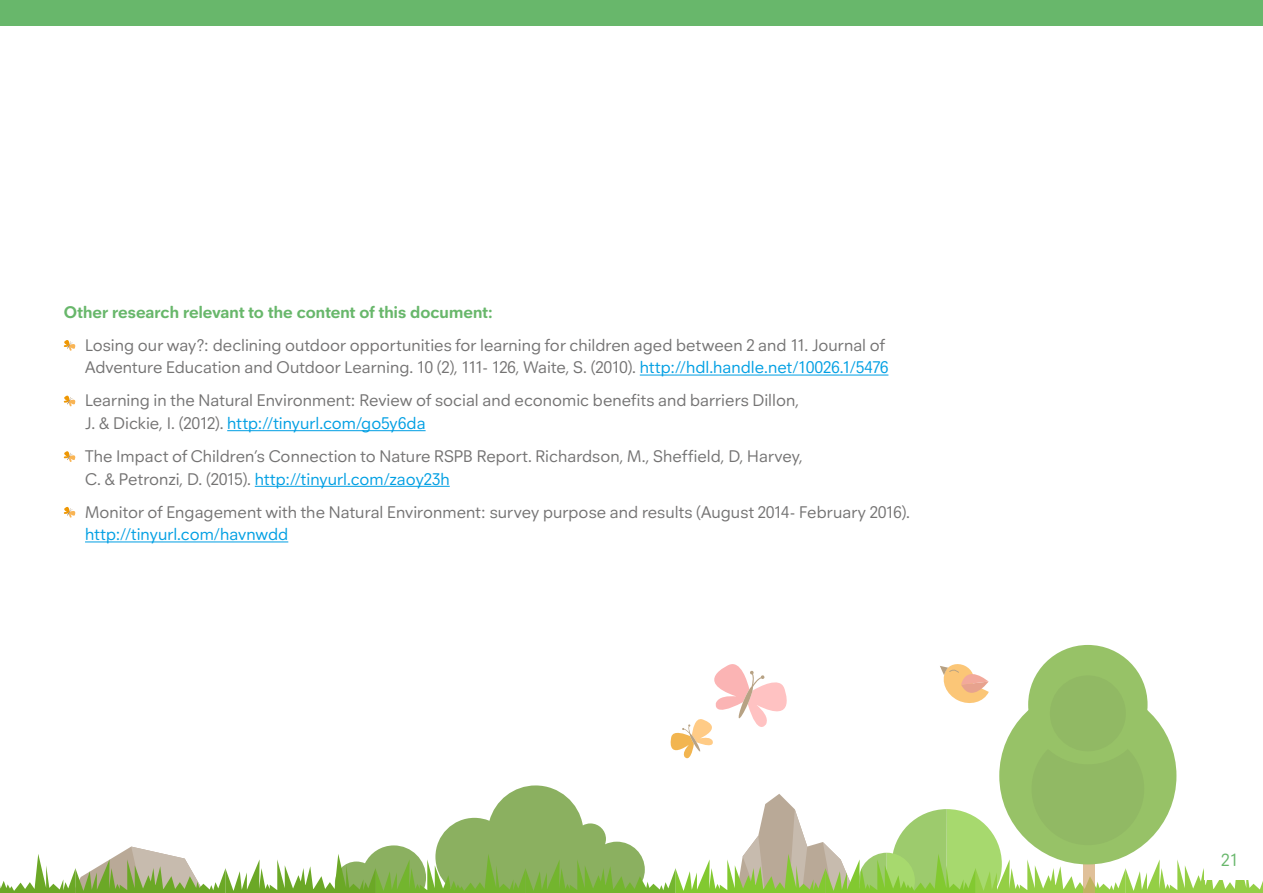
<style>
.page{position:relative;width:1263px;height:893px;background:#fff}
.page>*{position:absolute;margin:0;border:0;box-sizing:border-box;transform-origin:0 0}
.t1{font:18px "Neuzeitfor Plymouth";color:#68b76b}
.t2{font:17.25px/22.5px "Neuzeitfor Plymouth";color:#747373}
.t3{font:700 17.25px "Neuzeitfor Plymouth";letter-spacing:.005em;color:#68b76b}
.t4{font:17.25px "Neuzeitfor Plymouth";letter-spacing:.005em;color:#009fe3}
.s1{color:#009fe3}
</style>
<div class="page">
<svg style="left:0;top:785px;width:1263px;height:108px"></svg>
<svg style="left:670px;top:664px;width:117px;height:95px"></svg>
<svg style="left:940px;top:664px;width:49px;height:39px"></svg>
<svg style="left:1084px;top:864px;width:11px;height:29px"></svg>
<div style="left:999px;top:687px;width:177px;height:177px;background:#97c267;border-radius:50%"></div>
<div style="left:1031px;top:732px;width:113px;height:113px;background:#91b964;border-radius:50%"></div>
<div style="left:1028px;top:645px;width:119px;height:119px;background:#97c267;border-radius:50%"></div>
<div style="left:1050px;top:675px;width:76px;height:76px;background:#91b964;border-radius:50%"></div>
<div style="left:0;top:0;width:1263px;height:26px;background:#68b76b"></div>
<hr style="left:640px;top:375px;width:248px;height:1px;background:#009fe3">
<hr style="left:227px;top:430px;width:199px;height:1px;background:#009fe3">
<hr style="left:255px;top:486px;width:195px;height:1px;background:#009fe3">
<hr style="left:85px;top:541px;width:203px;height:1px;background:#009fe3">
<svg style="left:63px;top:340px;width:13px;height:11px"></svg>
<svg style="left:63px;top:395px;width:13px;height:12px"></svg>
<svg style="left:63px;top:451px;width:13px;height:11px"></svg>
<svg style="left:63px;top:506px;width:13px;height:12px"></svg>
<div style="left:1204px;top:841px;width:59px;height:38px;background:#fff"></div>
<p class="t3" style="left:64px;top:301px;width:431px">Other research relevant to the content of this document:</p>
<p class="t2" style="left:85px;top:334px;width:805px">Losing our way?: declining outdoor opportunities for learning for children aged between 2 and 11. Journal of<br>Adventure Education and Outdoor Learning. 10 (2), 111- 126, Waite, S. (2010). <span class="s1">http://hdl.handle.net/10026.1/5476</span></p>
<p class="t2" style="left:85px;top:389px;width:716px">Learning in the Natural Environment: Review of social and economic benefits and barriers Dillon,<br>J. &amp; Dickie, I. (2012). <span class="s1">http://tinyurl.com/go5y6da</span></p>
<p class="t2" style="left:85px;top:445px;width:719px">The Impact of Children’s Connection to Nature RSPB Report. Richardson, M., Sheffield, D, Harvey,<br>C. &amp; Petronzi, D. (2015). <span class="s1">http://tinyurl.com/zaoy23h</span></p>
<p class="t2" style="left:85px;top:500px;width:826px">Monitor of Engagement with the Natural Environment: survey purpose and results (August 2014- February 2016).</p>
<p class="t4" style="left:85px;top:524px;width:205px">http://tinyurl.com/havnwdd</p>
<p class="t1" style="left:1221px;top:849px;width:19px">21</p>
</div>
